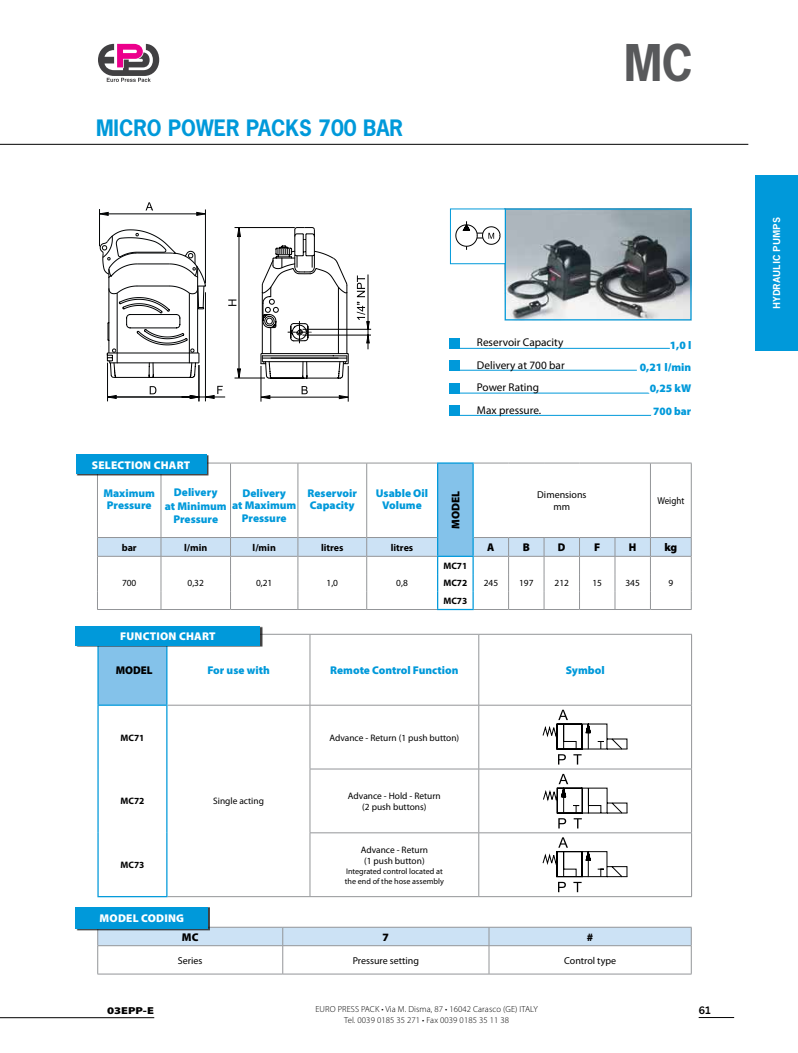
<style>
.page{position:relative;width:798px;height:1053px;background:#fff}
.page>*{position:absolute;margin:0;border:0;box-sizing:border-box;transform-origin:0 0}
.t1{font:700 47.5px "News Gothic Std";color:#58595b;scale:.94 1}
.t2{font:700 21.25px "News Gothic Std";color:#0099da}
.t3{font:900 11.25px/12.5px "Myriad Pro";color:#0099da;text-align:center}
.t4{font:11.25px "Myriad Pro";color:#000}
.t5{font:900 11.25px "Myriad Pro";letter-spacing:.02em;color:#fff}
.t6{font:900 11.25px "Myriad Pro";color:#000}
.t7{font:900 11.25px "Myriad Pro";color:#000;scale:.95 1}
.t8{font:900 10.12px "Myriad Pro";color:#000;scale:1.22 1}
.t9{font:10px "Myriad Pro";color:#000}
.t10{font:700 10px "Myriad Pro";color:#000}
.t11{font:10px "Myriad Pro";color:#000;scale:.9 1}
.t12{font:700 10px "News Gothic";color:#000}
.t13{font:9.38px "Myriad Pro";color:#000}
.t14{font:700 9.38px "Myriad Pro";color:#000}
.t15{font:700 9.38px "News Gothic";color:#fff}
.t16{font:300 8.75px/10.5px "Myriad Pro";letter-spacing:.01em;color:#000;text-align:center}
.t17{font:8.12px "Myriad Pro";color:#000}
</style>
<div class="page">
<hr style="left:698px;top:1017px;width:35px;height:1px;background:#000">
<hr style="left:0;top:1017px;width:154px;height:1px;background:#000">
<div style="left:755px;top:175px;width:42px;height:176px;background:#0099da"></div>
<svg style="left:98px;top:43px;width:62px;height:39px"></svg>
<hr style="left:0;top:144px;width:748px;height:1px;background:#000">
<div style="left:98px;top:634px;width:69px;height:71px;background:#84c2ea"></div>
<svg style="left:99px;top:705px;width:67px;height:1px"></svg>
<hr style="left:167px;top:634px;width:143px;height:1px;background:#939598">
<hr style="left:310px;top:634px;width:168px;height:1px;background:#939598">
<hr style="left:309px;top:634px;width:1px;height:70px;background:#939598">
<hr style="left:478px;top:634px;width:213px;height:1px;background:#939598">
<hr style="left:478px;top:634px;width:1px;height:70px;background:#939598">
<hr style="left:691px;top:634px;width:1px;height:70px;background:#939598">
<hr style="left:167px;top:704px;width:143px;height:1px;background:#939598">
<hr style="left:309px;top:705px;width:1px;height:63px;background:#939598">
<hr style="left:691px;top:705px;width:1px;height:63px;background:#939598">
<hr style="left:309px;top:768px;width:169px;height:1px;background:#939598">
<hr style="left:309px;top:769px;width:1px;height:63px;background:#939598">
<hr style="left:691px;top:769px;width:1px;height:63px;background:#939598">
<hr style="left:309px;top:832px;width:169px;height:1px;background:#939598">
<hr style="left:309px;top:833px;width:1px;height:63px;background:#939598">
<hr style="left:478px;top:833px;width:1px;height:63px;background:#939598">
<hr style="left:691px;top:833px;width:1px;height:63px;background:#939598">
<hr style="left:310px;top:896px;width:168px;height:1px;background:#939598">
<hr style="left:478px;top:896px;width:213px;height:1px;background:#939598">
<hr style="left:97px;top:705px;width:2px;height:64px;background:#0099da">
<hr style="left:166px;top:705px;width:1px;height:64px;background:#0099da">
<hr style="left:97px;top:769px;width:2px;height:63px;background:#0099da">
<hr style="left:166px;top:769px;width:1px;height:63px;background:#0099da">
<hr style="left:97px;top:832px;width:2px;height:63px;background:#0099da">
<hr style="left:166px;top:832px;width:1px;height:63px;background:#0099da">
<hr style="left:167px;top:896px;width:143px;height:1px;background:#939598">
<hr style="left:97px;top:895px;width:70px;height:2px;background:#0099da">
<hr style="left:97px;top:635px;width:2px;height:69px;background:#0099da">
<hr style="left:166px;top:635px;width:1px;height:69px;background:#0099da">
<hr style="left:97px;top:704px;width:70px;height:1px;background:#0099da">
<svg style="left:207px;top:704px;width:63px;height:2px"></svg>
<svg style="left:310px;top:650px;width:381px;height:242px"></svg>
<hr style="left:97px;top:609px;width:64px;height:1px;background:#939598">
<hr style="left:161px;top:609px;width:69px;height:1px;background:#939598">
<hr style="left:230px;top:609px;width:68px;height:1px;background:#939598">
<hr style="left:298px;top:609px;width:68px;height:1px;background:#939598">
<hr style="left:366px;top:609px;width:71px;height:1px;background:#939598">
<hr style="left:508px;top:609px;width:36px;height:1px;background:#939598">
<hr style="left:544px;top:609px;width:35px;height:1px;background:#939598">
<hr style="left:579px;top:609px;width:35px;height:1px;background:#939598">
<hr style="left:614px;top:609px;width:36px;height:1px;background:#939598">
<hr style="left:650px;top:609px;width:41px;height:1px;background:#939598">
<hr style="left:473px;top:609px;width:35px;height:1px;background:#939598">
<hr style="left:437px;top:609px;width:36px;height:1px;background:#0099da">
<div style="left:76px;top:454px;width:130px;height:20px;background:#0099da"></div>
<div style="left:77px;top:626px;width:185px;height:21px;background:#000;opacity:.75"></div>
<div style="left:76px;top:626px;width:184px;height:19px;background:#0099da"></div>
<hr style="left:97px;top:926px;width:185px;height:1px;background:#939598">
<hr style="left:282px;top:926px;width:207px;height:1px;background:#939598">
<hr style="left:489px;top:926px;width:202px;height:1px;background:#939598">
<svg style="left:97px;top:927px;width:594px;height:46px"></svg>
<hr style="left:97px;top:973px;width:185px;height:1px;background:#939598">
<hr style="left:282px;top:973px;width:207px;height:1px;background:#939598">
<hr style="left:489px;top:973px;width:202px;height:1px;background:#939598">
<div style="left:77px;top:907px;width:133px;height:23px;background:#000;opacity:.75"></div>
<div style="left:76px;top:906px;width:132px;height:22px;background:#0099da"></div>
<svg style="left:97px;top:202px;width:595px;height:407px"></svg>
<div style="left:450px;top:208px;width:55px;height:56px;border:1px solid #0099da"></div>
<p class="t2" style="left:96px;top:114px;width:308px">MICRO POWER PACKS 700 BAR</p>
<p class="t1" style="left:624px;top:32px;width:74px">MC</p>
<p class="t4" style="left:476px;top:335px;width:88px">Reservoir Capacity</p>
<p class="t4" style="left:476px;top:358px;width:89px">Delivery at 700 bar</p>
<p class="t4" style="left:476px;top:380px;width:64px">Power Rating</p>
<p class="t4" style="left:476px;top:403px;width:66px">Max pressure.</p>
<p class="t3" style="left:669px;top:338px;width:23px">1,0 l</p>
<p class="t3" style="left:639px;top:361px;width:53px">0,21 l/min</p>
<p class="t3" style="left:649px;top:382px;width:43px">0,25 kW</p>
<p class="t3" style="left:653px;top:404px;width:39px">700 bar</p>
<p class="t5" style="left:92px;top:457px;width:100px">SELECTION CHART</p>
<p class="t3" style="left:103px;top:486px;width:53px">Maximum</p>
<p class="t3" style="left:107px;top:498px;width:46px">Pressure</p>
<p class="t3" style="left:174px;top:485px;width:45px">Delivery</p>
<p class="t3" style="left:165px;top:498px;width:64px;line-height:13.5px">at Minimum<br>Pressure</p>
<p class="t3" style="left:242px;top:486px;width:45px">Delivery</p>
<p class="t3" style="left:232px;top:498px;width:66px">at Maximum<br>Pressure</p>
<p class="t3" style="left:307px;top:486px;width:51px;text-align:left">Reservoir<br>Capacity</p>
<p class="t3" style="left:376px;top:486px;width:54px">Usable Oil</p>
<p class="t3" style="left:382px;top:498px;width:41px">Volume</p>
<p class="t6" style="left:448px;top:528px;width:40px;rotate:-90deg">MODEL</p>
<p class="t9" style="left:537px;top:488px;width:51px">Dimensions</p>
<p class="t9" style="left:553px;top:500px;width:18px">mm</p>
<p class="t11" style="left:657px;top:494px;width:31px">Weight</p>
<p class="t10" style="left:122px;top:540px;width:17px">bar</p>
<p class="t10" style="left:184px;top:540px;width:25px">l/min</p>
<p class="t10" style="left:252px;top:540px;width:25px">l/min</p>
<p class="t10" style="left:321px;top:540px;width:24px">litres</p>
<p class="t10" style="left:390px;top:540px;width:24px">litres</p>
<p class="t7" style="left:487px;top:540px;width:9px">A</p>
<p class="t6" style="left:522px;top:540px;width:9px">B</p>
<p class="t7" style="left:557px;top:540px;width:9px">D</p>
<p class="t6" style="left:594px;top:540px;width:8px">F</p>
<p class="t7" style="left:628px;top:540px;width:9px">H</p>
<p class="t6" style="left:664px;top:540px;width:14px">kg</p>
<p class="t13" style="left:122px;top:577px;width:16px">700</p>
<p class="t13" style="left:187px;top:577px;width:18px">0,32</p>
<p class="t13" style="left:256px;top:577px;width:18px">0,21</p>
<p class="t13" style="left:326px;top:577px;width:13px">1,0</p>
<p class="t13" style="left:396px;top:577px;width:13px">0,8</p>
<p class="t14" style="left:443px;top:559px;width:25px">MC71</p>
<p class="t14" style="left:443px;top:577px;width:25px">MC72</p>
<p class="t13" style="left:483px;top:577px;width:16px">245</p>
<p class="t13" style="left:519px;top:577px;width:16px">197</p>
<p class="t13" style="left:554px;top:577px;width:16px">212</p>
<p class="t13" style="left:592px;top:577px;width:11px">15</p>
<p class="t13" style="left:625px;top:577px;width:16px">345</p>
<p class="t13" style="left:668px;top:577px;width:6px">9</p>
<p class="t14" style="left:443px;top:594px;width:25px">MC73</p>
<p class="t5" style="left:120px;top:628px;width:97px">FUNCTION CHART</p>
<p class="t6" style="left:116px;top:662px;width:38px">MODEL</p>
<p class="t3" style="left:207px;top:663px;width:64px">For use with</p>
<p class="t3" style="left:330px;top:663px;width:130px">Remote Control Function</p>
<p class="t3" style="left:565px;top:663px;width:40px">Symbol</p>
<p class="t14" style="left:120px;top:731px;width:25px">MC71</p>
<p class="t14" style="left:120px;top:795px;width:25px">MC72</p>
<p class="t14" style="left:120px;top:858px;width:25px">MC73</p>
<p class="t5" style="left:100px;top:910px;width:86px">MODEL CODING</p>
<p class="t13" style="left:213px;top:795px;width:52px">Single acting</p>
<p class="t13" style="left:329px;top:731px;width:131px">Advance - Return (1 push button)</p>
<p class="t13" style="left:348px;top:789px;width:94px">Advance - Hold - Return</p>
<p class="t13" style="left:362px;top:801px;width:66px">(2 push buttons)</p>
<p class="t13" style="left:360px;top:843px;width:69px">Advance - Return</p>
<p class="t13" style="left:364px;top:855px;width:62px">(1 push button)</p>
<p class="t17" style="left:346px;top:866px;width:98px">Integrated control located at</p>
<p class="t17" style="left:345px;top:875px;width:100px">the end of the hose assembly</p>
<p class="t6" style="left:182px;top:929px;width:18px">MC</p>
<p class="t6" style="left:382px;top:929px;width:8px">7</p>
<p class="t6" style="left:586px;top:929px;width:8px">#</p>
<p class="t9" style="left:178px;top:954px;width:26px">Series</p>
<p class="t9" style="left:352px;top:954px;width:68px">Pressure setting</p>
<p class="t9" style="left:564px;top:954px;width:53px">Control type</p>
<p class="t8" style="left:107px;top:1003px;width:40px">03EPP-E</p>
<p class="t16" style="left:315px;top:1004px;width:224px">EURO PRESS PACK • Via M. Disma, 87 • 16042 Carasco (GE) ITALY<br>Tel. 0039 0185 35 271 • Fax 0039 0185 35 11 38</p>
<p class="t12" style="left:698px;top:1003px;width:14px">61</p>
<p class="t15" style="left:770px;top:309px;width:94px;rotate:-90deg">HYDRAULIC PUMPS</p>
</div>
